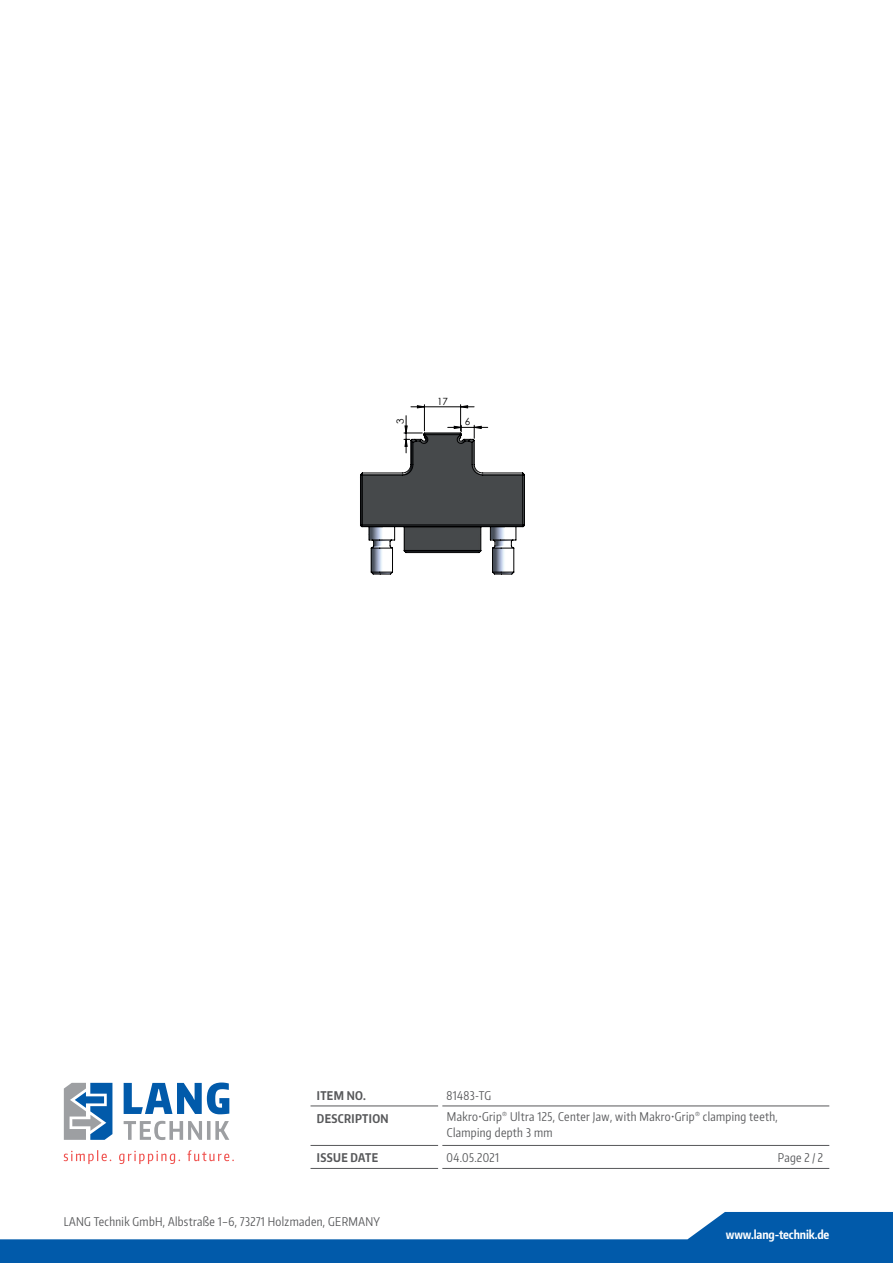
<style>
.page{position:relative;width:893px;height:1263px;background:#fff}
.page>*{position:absolute;margin:0;border:0;box-sizing:border-box;transform-origin:0 0}
.t1{font:12px/16.5px "Encode Sans Compressed";letter-spacing:.03em;color:#57585a}
.t2{font:700 12px "Encode Sans Compressed";letter-spacing:.03em;color:#57585a}
.t3{font:700 12px "Encode Sans Compressed";letter-spacing:-.01em;color:#fff}
.t4{font:9.9px "Century Gothic";color:#000001}
</style>
<div class="page">
<svg style="left:0;top:1212px;width:893px;height:51px;fill:#015aaa"></svg>
<svg style="left:124px;top:1082px;width:105px;height:32px"></svg>
<svg style="left:124px;top:1121px;width:105px;height:19px"></svg>
<svg style="left:64px;top:1083px;width:48px;height:57px"></svg>
<svg style="left:64px;top:1150px;width:170px;height:14px"></svg>
<hr style="left:311px;top:1106px;width:127px;height:1px;background:#57585a">
<hr style="left:442px;top:1106px;width:387px;height:1px;background:#57585a">
<hr style="left:311px;top:1145px;width:127px;height:1px;background:#57585a">
<hr style="left:442px;top:1145px;width:387px;height:1px;background:#57585a">
<hr style="left:311px;top:1168px;width:127px;height:1px;background:#57585a">
<hr style="left:442px;top:1168px;width:387px;height:1px;background:#57585a">
<svg style="left:360px;top:405px;width:165px;height:170px"></svg>
<p class="t4" style="left:393px;top:424px;width:7px;rotate:-90deg">3</p>
<p class="t4" style="left:437px;top:394px;width:13px">17</p>
<p class="t4" style="left:465px;top:415px;width:7px">6</p>
<p class="t2" style="left:317px;top:1087px;width:51px">ITEM NO.</p>
<p class="t1" style="left:447px;top:1086px;width:46px">81483-TG</p>
<p class="t2" style="left:317px;top:1110px;width:73px">DESCRIPTION</p>
<p class="t1" style="left:447px;top:1107px;width:333px">Makro•Grip<sup>®</sup> Ultra 125, Center Jaw, with Makro•Grip<sup>®</sup> clamping teeth,<br>Clamping depth 3 mm</p>
<p class="t2" style="left:317px;top:1150px;width:63px">ISSUE DATE</p>
<p class="t1" style="left:447px;top:1149px;width:54px">04.05.2021</p>
<p class="t1" style="left:778px;top:1149px;width:47px">Page 2 / 2</p>
<p class="t1" style="left:64px;top:1212px;width:318px">LANG Technik GmbH, Albstraße 1–6, 73271 Holzmaden, GERMANY</p>
<p class="t3" style="left:726px;top:1227px;width:105px">www.lang-technik.de</p>
</div>
